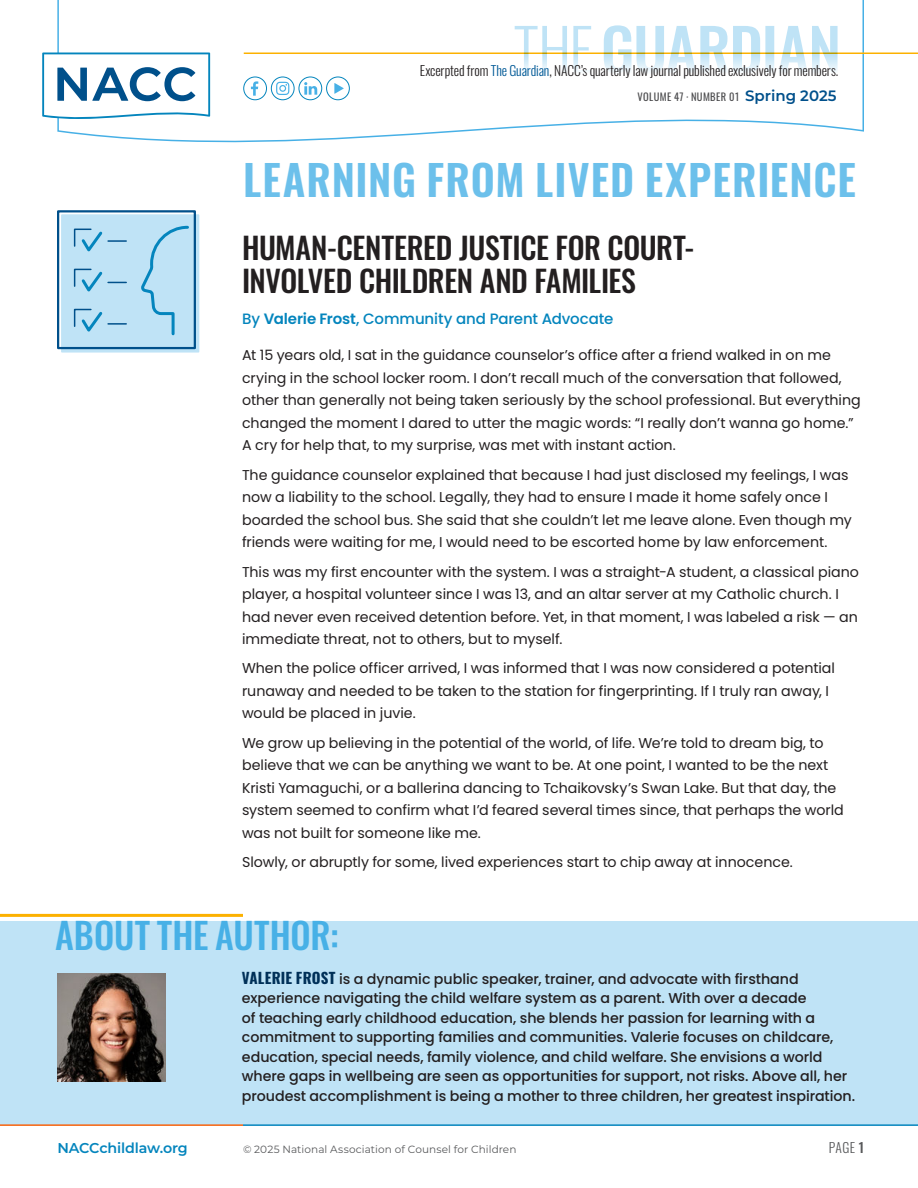
<style>
.page{position:relative;width:918px;height:1188px;background:#fff}
.page>*{position:absolute;margin:0;border:0;box-sizing:border-box;transform-origin:0 0}
.t1{font:600 42px "Oswald";letter-spacing:.025em;color:#6cc0eb}
.t2{font:500 36px "Oswald";color:#47b0e6}
.t3{font:500 30px/33px "Oswald";letter-spacing:-.015em;color:#231f20}
.t4{font:500 15px "Poppins";letter-spacing:-.01em;color:#0485bd}
.t5{font:14.25px/22.5px "Poppins";letter-spacing:-.005em;color:#231f20}
.t6{font:500 14.25px/19.5px "Poppins";letter-spacing:-.005em;color:#231f20}
.t7{font:600 14.25px "Montserrat";letter-spacing:-.01em;color:#0485bd}
.t8{font:300 13.5px "Oswald";letter-spacing:-.01em;color:#231f20}
.t9{font:300 13.5px "Oswald";color:#58595b}
.t10{font:10.5px "Montserrat";letter-spacing:.01em;color:#58595b}
.t11{font:10.5px "Oswald";letter-spacing:.035em;color:#4d4d4f}
.s1{color:#005996}
.s2{font-family:"Montserrat";font-weight:600;font-size:15px;color:#00508b}
.s3{font-weight:600}
.s4{font-family:"Oswald";font-weight:700;font-size:15px;color:#003058}
.s5{font-weight:500}
</style>
<div class="page">
<svg style="left:57px;top:0;width:808px;height:143px"></svg>
<hr style="left:244px;top:53px;width:674px;height:1px;background:#fcb100">
<svg style="left:515px;top:25px;width:323px;height:49px"></svg>
<svg style="left:42px;top:53px;width:168px;height:66px"></svg>
<div style="left:243px;top:77px;width:24px;height:23px;border:1px solid #0485bd;border-radius:50%"></div>
<svg style="left:251px;top:81px;width:7px;height:15px"></svg>
<div style="left:271px;top:77px;width:23px;height:23px;border:1px solid #0485bd;border-radius:50%"></div>
<svg style="left:276px;top:82px;width:13px;height:13px"></svg>
<div style="left:299px;top:77px;width:23px;height:23px;border:1px solid #0485bd;border-radius:50%"></div>
<svg style="left:304px;top:82px;width:13px;height:13px"></svg>
<div style="left:326px;top:77px;width:24px;height:23px;border:1px solid #0485bd;border-radius:50%"></div>
<svg style="left:334px;top:83px;width:10px;height:11px"></svg>
<div style="left:0;top:921px;width:918px;height:203px;background:#bfe3f6"></div>
<hr style="left:0;top:914px;width:243px;height:3px;background:#fcb100">
<img style="left:57px;top:973px;width:108px;height:108px">
<div style="left:61px;top:214px;width:138px;height:139px;background:#bfe3f6;border:2px solid #bfe3f6"></div>
<svg style="left:141px;top:225px;width:48px;height:111px"></svg>
<svg style="left:73px;top:228px;width:53px;height:24px"></svg>
<svg style="left:73px;top:268px;width:53px;height:24px"></svg>
<svg style="left:73px;top:308px;width:53px;height:24px"></svg>
<div style="left:57px;top:210px;width:139px;height:139px;border:2px solid #00508b"></div>
<hr style="left:243px;top:1124px;width:675px;height:2px;background:#0485bd">
<hr style="left:0;top:1124px;width:243px;height:2px;background:#f7630e">
<p class="t8" style="left:420px;top:65px;width:420px">Excerpted from <span class="s1">The Guardian</span>, NACC’s quarterly law journal published exclusively for members.</p>
<p class="t11" style="left:637px;top:92px;width:201px">VOLUME 47 · NUMBER 01 <span class="s2">Spring 2025</span></p>
<h1 class="t1" style="left:243px;top:158px;width:614px">LEARNING FROM LIVED EXPERIENCE</h1>
<h3 class="t3" style="left:242px;top:233px;width:454px">HUMAN-CENTERED JUSTICE FOR COURT-<br>INVOLVED CHILDREN AND FAMILIES</h3>
<p class="t4" style="left:242px;top:313px;width:373px">By <span class="s3">Valerie Frost</span>, Community and Parent Advocate</p>
<p class="t5" style="left:242px;top:345px;width:620px">At 15 years old, I sat in the guidance counselor’s office after a friend walked in on me crying in the school locker room. I don’t recall much of the conversation that followed, other than generally not being taken seriously by the school professional. But everything changed the moment I dared to utter the magic words: “I really don’t wanna go home.” A cry for help that, to my surprise, was met with instant action.</p>
<p class="t5" style="left:242px;top:464px;width:611px">The guidance counselor explained that because I had just disclosed my feelings, I was now a liability to the school. Legally, they had to ensure I made it home safely once I boarded the school bus. She said that she couldn’t let me leave alone. Even though my friends were waiting for me, I would need to be escorted home by law enforcement.</p>
<p class="t5" style="left:242px;top:561px;width:618px">This was my first encounter with the system. I was a straight-A student, a classical piano player, a hospital volunteer since I was 13, and an altar server at my Catholic church. I had never even received detention before. Yet, in that moment, I was labeled a risk — an immediate threat, not to others, but to myself.</p>
<p class="t5" style="left:242px;top:657px;width:594px">When the police officer arrived, I was informed that I was now considered a potential runaway and needed to be taken to the station for fingerprinting. If I truly ran away, I would be placed in juvie.</p>
<p class="t5" style="left:242px;top:732px;width:603px">We grow up believing in the potential of the world, of life. We’re told to dream big, to believe that we can be anything we want to be. At one point, I wanted to be the next Kristi Yamaguchi, or a ballerina dancing to Tchaikovsky’s Swan Lake. But that day, the system seemed to confirm what I’d feared several times since, that perhaps the world was not built for someone like me.</p>
<p class="t5" style="left:242px;top:851px;width:552px">Slowly, or abruptly for some, lived experiences start to chip away at innocence.</p>
<h2 class="t2" style="left:55px;top:917px;width:285px">ABOUT THE AUTHOR:</h2>
<p class="t6" style="left:242px;top:970px;width:615px"><span class="s4">VALERIE FROST</span> is a dynamic public speaker, trainer, and advocate with firsthand experience navigating the child welfare system as a parent. With over a decade<br>of teaching early childhood education, she blends her passion for learning with a commitment to supporting families and communities. Valerie focuses on childcare, education, special needs, family violence, and child welfare. She envisions a world where gaps in wellbeing are seen as opportunities for support, not risks. Above all, her proudest accomplishment is being a mother to three children, her greatest inspiration.</p>
<p class="t7" style="left:57px;top:1142px;width:132px">NACCchildlaw.org</p>
<p class="t10" style="left:243px;top:1143px;width:275px">© 2025 National Association of Counsel for Children</p>
<p class="t9" style="left:829px;top:1142px;width:37px">PAGE <span class="s5">1</span></p>
</div>
